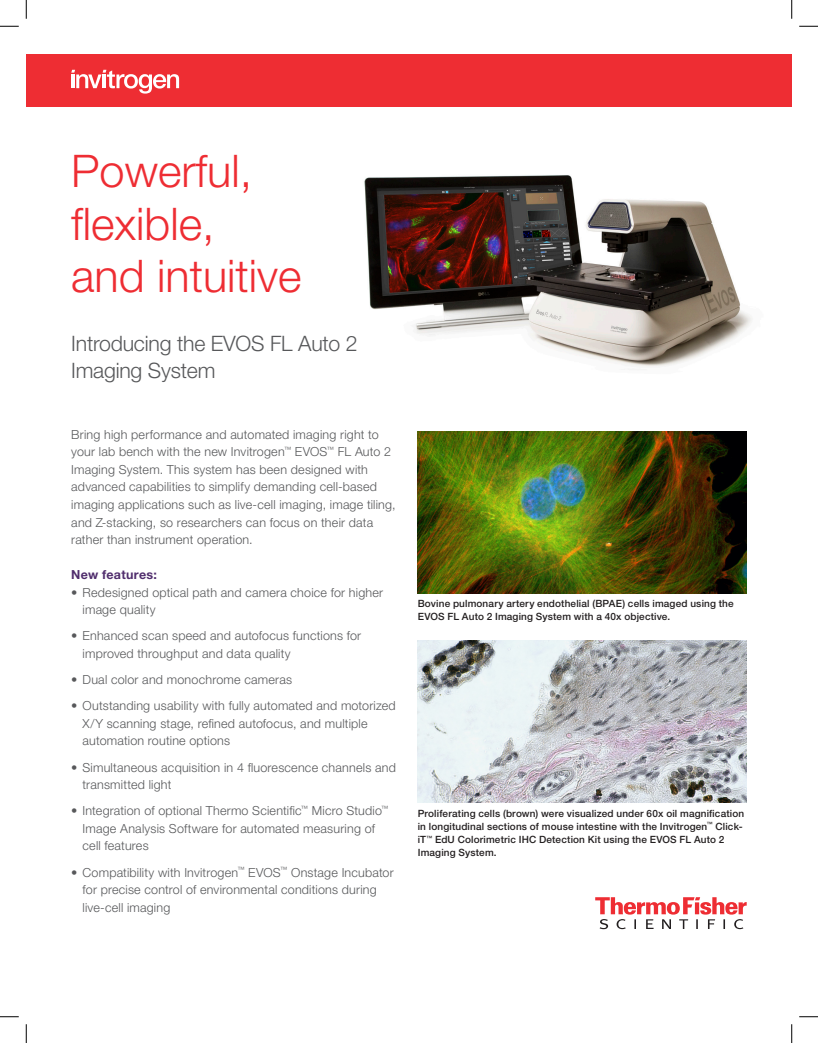
<style>
.page{position:relative;width:818px;height:1043px;background:#fff}
.page>*{position:absolute;margin:0;border:0;box-sizing:border-box;transform-origin:0 0}
.Headline{font:300 45px/52.5px "Helvetica Neue LT Std";color:#ee2d33}
.Subject_Header{font:300 21.25px/27.5px "Helvetica Neue LT Std";letter-spacing:-.01em;color:#57585a}
.Body_Copy{font:300 12.5px/17.5px "Helvetica Neue LT Std";letter-spacing:.015em;color:#57585a}
.Content_Header{font:700 12.5px "Helvetica Neue LT Std";letter-spacing:.025em;color:#502d6d}
.Figure_Caption{font:500 10px/13.1px "Helvetica Neue LT Std";letter-spacing:.015em;color:#231f20}
</style>
<div class="page">
<img style="left:364px;top:175px;width:388px;height:192px">
<svg style="left:595px;top:897px;width:151px;height:32px"></svg>
<img style="left:418px;top:431px;width:328px;height:162px">
<img style="left:418px;top:640px;width:328px;height:162px">
<div style="left:26px;top:54px;width:765px;height:52px;background:#ee2d33"></div>
<svg style="left:71px;top:70px;width:108px;height:24px"></svg>
<svg style="left:0;top:25px;width:19px;height:2px"></svg>
<svg style="left:799px;top:25px;width:19px;height:2px"></svg>
<svg style="left:0;top:1016px;width:19px;height:1px"></svg>
<svg style="left:799px;top:1016px;width:19px;height:1px"></svg>
<svg style="left:25px;top:0;width:2px;height:19px"></svg>
<svg style="left:25px;top:1024px;width:2px;height:18px"></svg>
<svg style="left:791px;top:0;width:1px;height:19px"></svg>
<svg style="left:791px;top:1024px;width:1px;height:18px"></svg>
<p class="Headline" style="left:71px;top:144px;width:231px">Powerful, flexible,<br>and intuitive</p>
<p class="Subject_Header" style="left:71px;top:329px;width:288px">Introducing the EVOS FL Auto 2<br>Imaging System</p>
<p class="Body_Copy" style="left:71px;top:425px;width:326px">Bring high performance and automated imaging right to your lab bench with the new Invitrogen<sup>™</sup> EVOS<sup>™</sup> FL Auto 2<br>Imaging System. This system has been designed with advanced capabilities to simplify demanding cell-based imaging applications such as live-cell imaging, image tiling, and Z-stacking, so researchers can focus on their data rather than instrument operation.</p>
<p class="Content_Header" style="left:71px;top:567px;width:87px">New features:</p>
<p class="Body_Copy" style="left:82px;top:583px;width:302px;text-indent:-11px">• Redesigned optical path and camera choice for higher image quality</p>
<p class="Body_Copy" style="left:82px;top:627px;width:280px;text-indent:-11px">• Enhanced scan speed and autofocus functions for improved throughput and data quality</p>
<p class="Body_Copy" style="left:71px;top:670px;width:222px">• Dual color and monochrome cameras</p>
<p class="Body_Copy" style="left:82px;top:697px;width:315px;text-indent:-11px">• Outstanding usability with fully automated and motorized<br>X/Y scanning stage, refined autofocus, and multiple automation routine options</p>
<p class="Body_Copy" style="left:82px;top:758px;width:315px;text-indent:-11px">• Simultaneous acquisition in 4 fluorescence channels and transmitted light</p>
<p class="Body_Copy" style="left:82px;top:802px;width:307px;text-indent:-11px">• Integration of optional Thermo Scientific<sup>™</sup> Micro Studio<sup>™<br></sup>Image Analysis Software for automated measuring of cell features</p>
<p class="Body_Copy" style="left:82px;top:863px;width:312px;text-indent:-11px">• Compatibility with Invitrogen<sup>™</sup> EVOS<sup>™</sup> Onstage Incubator for precise control of environmental conditions during live-cell imaging</p>
<p class="Figure_Caption" style="left:418px;top:597px;width:317px">Bovine pulmonary artery endothelial (BPAE) cells imaged using the<br>EVOS FL Auto 2 Imaging System with a 40x objective.</p>
<p class="Figure_Caption" style="left:418px;top:806px;width:328px">Proliferating cells (brown) were visualized under 60x oil magnification in longitudinal sections of mouse intestine with the Invitrogen<sup>™</sup> Click&shy;iT<sup>™</sup> EdU Colorimetric IHC Detection Kit using the EVOS FL Auto 2<br>Imaging System.</p>
</div>
